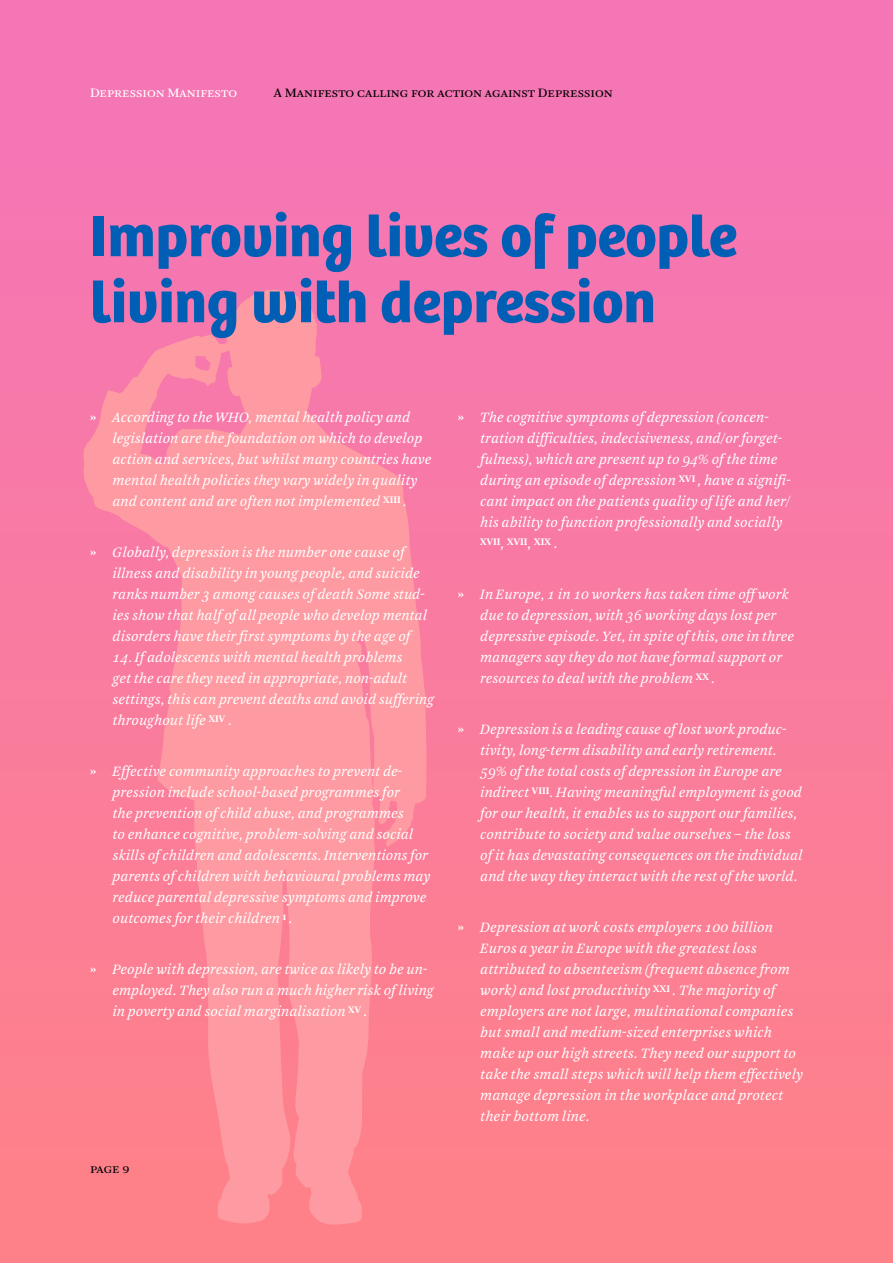
<style>
.page{position:relative;width:893px;height:1263px;background:#fff}
.page>*{position:absolute;margin:0;border:0;box-sizing:border-box;transform-origin:0 0}
.t1{font:700 60px/66px "Bree";color:#005fb4}
.t2{font:italic 15px/21px "Arnhem Blond";color:#fff}
.t3{font:13.5px "Arnhem Small Caps Blond";color:#000}
.t4{font:13.5px "Arnhem Small Caps Blond";color:#fff}
.t5{font:700 10.5px "Arnhem Small Caps";color:#fff}
.s1{font-family:"Arnhem Tab";font-weight:900;font-style:normal}
.s2{font-family:"Arnhem Blond";font-weight:400;font-style:italic;font-size:15px}
</style>
<div class="page">
<div style="left:0;top:0;width:893px;height:1263px;background:linear-gradient(to bottom,#f475b9,#fe8187)"></div>
<svg style="left:83px;top:289px;width:344px;height:937px;background:#fc8c9d"></svg>
<p class="t4" style="left:90px;top:85px;width:149px">Depression Manifesto</p>
<p class="t3" style="left:274px;top:85px;width:340px">A Manifesto calling for action against Depression</p>
<h1 class="t1" style="left:90px;top:204px;width:649px">Improving lives of people living with depression</h1>
<p class="t2" style="left:112px;top:407px;width:320px;text-indent:-22px"><span class="s1">»</span> According to the WHO, mental health policy and legislation are the foundation on which to develop action and services, but whilst many countries have mental health policies they vary widely in quality and content and are often not implemented <sup>XIII</sup> .</p>
<p class="t2" style="left:112px;top:542px;width:316px;text-indent:-22px"><span class="s1">»</span> Globally, depression is the number one cause of illness and disability in young people, and suicide ranks number 3 among causes of death Some stud&shy;ies show that half of all people who develop mental disorders have their first symptoms by the age of</p>
<p class="t2" style="left:112px;top:647px;width:323px">14. If adolescents with mental health problems<br>get the care they need in appropriate, non-adult settings, this can prevent deaths and avoid suffering throughout life <sup>XIV</sup> .</p>
<p class="t2" style="left:113px;top:761px;width:319px;text-indent:-22px"><span class="s1">»</span> Effective community approaches to prevent de&shy;pression include school-based programmes for<br>the prevention of child abuse, and programmes<br>to enhance cognitive, problem-solving and social skills of children and adolescents. Interventions for parents of children with behavioural problems may reduce parental depressive symptoms and improve outcomes for their children <sup>i</sup> .</p>
<p class="t2" style="left:112px;top:959px;width:323px;text-indent:-22px"><span class="s1">»</span> People with depression, are twice as likely to be un&shy;employed. They also run a much higher risk of living in poverty and social marginalisation <sup>XV</sup> .</p>
<p class="t3" style="left:90px;top:1161px;width:41px">page 9</p>
<p class="t2" style="left:480px;top:407px;width:312px;text-indent:-22px"><span class="s1">»</span> The cognitive symptoms of depression (concen&shy;tration difficulties, indecisiveness, and/or forget&shy;fulness), which are present up to 94% of the time during an episode of depression <sup>XVI</sup> , have a signifi&shy;cant impact on the patients quality of life and her/ his ability to function professionally and socially</p>
<p class="t5" style="left:480px;top:536px;width:79px">XVII<span class="s2">,</span> XVII<span class="s2">,</span> XIX <span class="s2">.</span></p>
<p class="t2" style="left:480px;top:584px;width:315px;text-indent:-22px"><span class="s1">»</span> In Europe, 1 in 10 workers has taken time off work due to depression, with 36 working days lost per depressive episode. Yet, in spite of this, one in three managers say they do not have formal support or resources to deal with the problem <sup>XX</sup> .</p>
<p class="t2" style="left:480px;top:719px;width:324px;text-indent:-22px"><span class="s1">»</span> Depression is a leading cause of lost work produc&shy;tivity, long-term disability and early retirement.<br>59% of the total costs of depression in Europe are indirect <sup>VIII</sup>. Having meaningful employment is good for our health, it enables us to support our families, contribute to society and value ourselves – the loss of it has devastating consequences on the individual and the way they interact with the rest of the world.</p>
<p class="t2" style="left:480px;top:917px;width:324px;text-indent:-22px"><span class="s1">»</span> Depression at work costs employers 100 billion Euros a year in Europe with the greatest loss attributed to absenteeism (frequent absence from work) and lost productivity <sup>XXI</sup> . The majority of employers are not large, multinational companies but small and medium-sized enterprises which make up our high streets. They need our support to take the small steps which will help them effectively manage depression in the workplace and protect their bottom line.</p>
</div>
